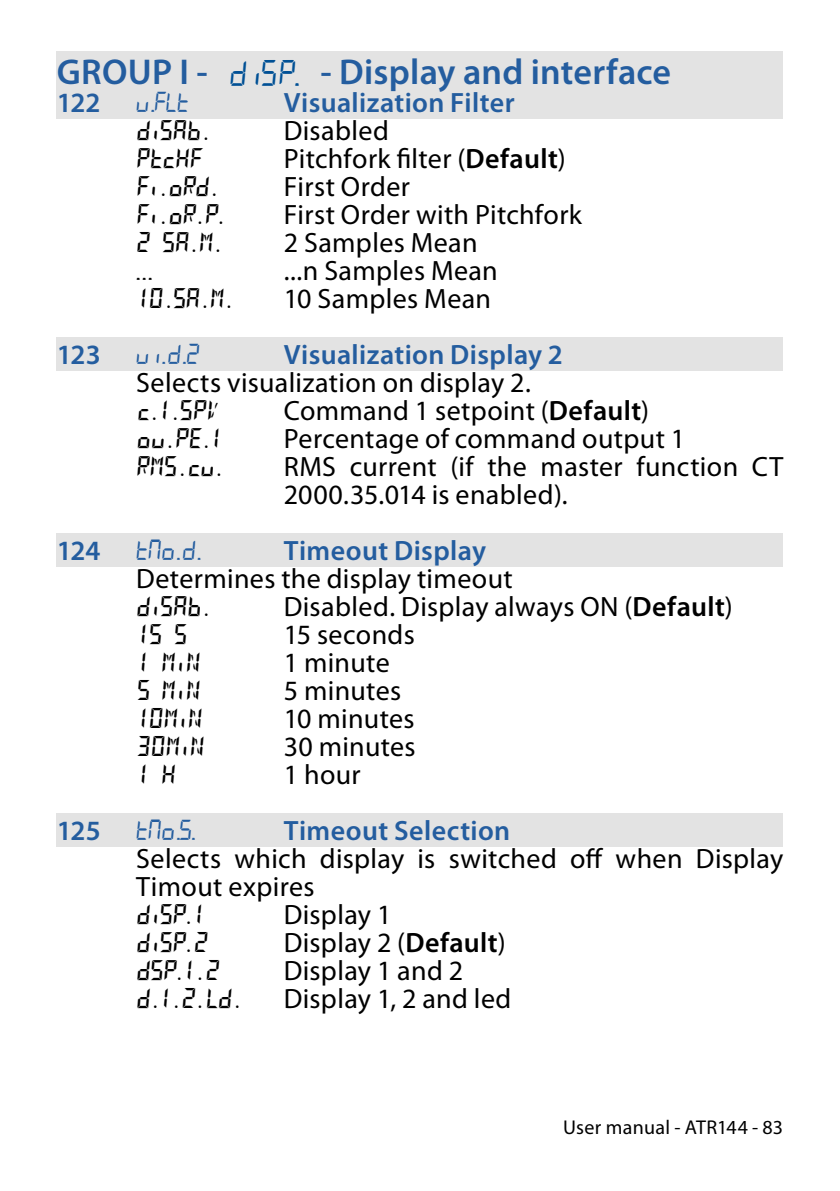
<style>
.page{position:relative;width:840px;height:1191px;background:#fff}
.page>*{position:absolute;margin:0;border:0;box-sizing:border-box;transform-origin:0 0}
.TESTO_Gruppo_parametri{font:600 36px "Myriad Pro";letter-spacing:.005em;color:#245d9f}
.TESTO_Parametri-v2{font:28px/28px "Myriad Pro";letter-spacing:.01em;color:#000}
.TESTO_Parametri-v2-2{font:28px "Pixsys 11 Segs";letter-spacing:-.09em;color:#000}
.TESTO-Spiega{font:28px/28px "Myriad Pro";letter-spacing:.015em;color:#000}
.TESTO_FilettoSopra_PARAMETRI-v2{font:600 28px "Myriad Pro";letter-spacing:.015em;color:#245d9f}
.TESTO_FilettoSopra_PARAMETRI-v2-2{font:28px "Pix 7 Segs";letter-spacing:-.08em;color:#245d9f;scale:.95 1}
.TESTO_Parametri-v2-3{font:28px "Pix 7 Segs";color:#000}
.t1{font:20px "Myriad Pro";letter-spacing:.015em;color:#000}
.s1{font-family:"Pix 7 Segs";font-weight:400;color:#005095}
.s2{font-weight:600}
</style>
<div class="page">
<div style="left:57px;top:51px;width:725px;height:42px;background:#e3e3e3"></div>
<div style="left:57px;top:85px;width:725px;height:34px;background:#e3e3e3"></div>
<div style="left:57px;top:337px;width:725px;height:34px;background:#e3e3e3"></div>
<div style="left:57px;top:533px;width:725px;height:34px;background:#e3e3e3"></div>
<div style="left:57px;top:813px;width:725px;height:34px;background:#e3e3e3"></div>
<p class="TESTO_Gruppo_parametri" style="left:57px;top:52px;width:615px">GROUP I - <span class="s1">disp.</span> - Display and interface</p>
<p class="TESTO_FilettoSopra_PARAMETRI-v2" style="left:57px;top:87px;width:45px">122</p>
<p class="TESTO_FilettoSopra_PARAMETRI-v2-2" style="left:136px;top:86px;width:59px">v.FLt</p>
<p class="TESTO_FilettoSopra_PARAMETRI-v2" style="left:283px;top:87px;width:232px">Visualization Filter</p>
<p class="TESTO_Parametri-v2-2" style="left:136px;top:114px;width:79px">DISAB.</p>
<p class="TESTO_Parametri-v2" style="left:283px;top:117px;width:107px">Disabled</p>
<p class="TESTO_Parametri-v2-2" style="left:136px;top:142px;width:70px">PTCHF</p>
<p class="TESTO_Parametri-v2" style="left:283px;top:145px;width:283px">Pitchfork filter (<span class="s2">Default</span>)</p>
<p class="TESTO_Parametri-v2-2" style="left:136px;top:170px;width:87px">FI.ORD.</p>
<p class="TESTO_Parametri-v2" style="left:283px;top:173px;width:128px">First Order</p>
<p class="TESTO_Parametri-v2-2" style="left:136px;top:198px;width:94px">FI.OR.P.</p>
<p class="TESTO_Parametri-v2" style="left:283px;top:201px;width:299px">First Order with Pitchfork</p>
<p class="TESTO_Parametri-v2-2" style="left:136px;top:226px;width:91px">2 SA.M.</p>
<p class="TESTO_Parametri-v2" style="left:283px;top:229px;width:195px">2 Samples Mean</p>
<p class="TESTO_Parametri-v2-3" style="left:136px;top:254px;width:19px">...</p>
<p class="TESTO_Parametri-v2" style="left:283px;top:257px;width:215px">...n Samples Mean</p>
<p class="TESTO_Parametri-v2-2" style="left:136px;top:282px;width:102px">10.SA.M.</p>
<p class="TESTO_Parametri-v2" style="left:283px;top:285px;width:209px">10 Samples Mean</p>
<p class="TESTO_FilettoSopra_PARAMETRI-v2" style="left:57px;top:339px;width:45px">123</p>
<p class="TESTO_FilettoSopra_PARAMETRI-v2-2" style="left:136px;top:338px;width:69px">vi.d.2</p>
<p class="TESTO_FilettoSopra_PARAMETRI-v2" style="left:283px;top:339px;width:280px">Visualization Display 2</p>
<p class="TESTO-Spiega" style="left:136px;top:369px;width:396px">Selects visualization on display 2.</p>
<p class="TESTO_Parametri-v2-2" style="left:136px;top:394px;width:86px">C.1.SPV</p>
<p class="TESTO_Parametri-v2" style="left:283px;top:397px;width:367px">Command 1 setpoint (<span class="s2">Default</span>)</p>
<p class="TESTO_Parametri-v2-2" style="left:136px;top:422px;width:90px">OU.PE.1</p>
<p class="TESTO_Parametri-v2" style="left:283px;top:425px;width:403px">Percentage of command output 1</p>
<p class="TESTO_Parametri-v2-2" style="left:136px;top:450px;width:92px">RMS.CU.</p>
<p class="TESTO_Parametri-v2" style="left:283px;top:453px;width:500px">RMS current (if the master function CT<br>2000.35.014 is enabled).</p>
<p class="TESTO_FilettoSopra_PARAMETRI-v2" style="left:57px;top:535px;width:45px">124</p>
<p class="TESTO_FilettoSopra_PARAMETRI-v2-2" style="left:136px;top:534px;width:71px">tMo.d.</p>
<p class="TESTO_FilettoSopra_PARAMETRI-v2" style="left:283px;top:535px;width:204px">Timeout Display</p>
<p class="TESTO-Spiega" style="left:136px;top:565px;width:378px">Determines the display timeout</p>
<p class="TESTO_Parametri-v2-2" style="left:136px;top:590px;width:79px">DISAB.</p>
<p class="TESTO_Parametri-v2" style="left:283px;top:593px;width:450px">Disabled. Display always ON (<span class="s2">Default</span>)</p>
<p class="TESTO_Parametri-v2-2" style="left:136px;top:618px;width:53px">1S S</p>
<p class="TESTO_Parametri-v2" style="left:283px;top:621px;width:132px">15 seconds</p>
<p class="TESTO_Parametri-v2-2" style="left:136px;top:646px;width:66px">1 MIN</p>
<p class="TESTO_Parametri-v2" style="left:283px;top:649px;width:107px">1 minute</p>
<p class="TESTO_Parametri-v2-2" style="left:136px;top:674px;width:66px">5 MIN</p>
<p class="TESTO_Parametri-v2" style="left:283px;top:677px;width:119px">5 minutes</p>
<p class="TESTO_Parametri-v2-2" style="left:136px;top:702px;width:68px">10MIN</p>
<p class="TESTO_Parametri-v2" style="left:283px;top:705px;width:132px">10 minutes</p>
<p class="TESTO_Parametri-v2-2" style="left:136px;top:730px;width:70px">30MIN</p>
<p class="TESTO_Parametri-v2" style="left:283px;top:733px;width:133px">30 minutes</p>
<p class="TESTO_Parametri-v2-2" style="left:136px;top:758px;width:42px">1 H</p>
<p class="TESTO_Parametri-v2" style="left:283px;top:761px;width:78px">1 hour</p>
<p class="TESTO_FilettoSopra_PARAMETRI-v2" style="left:57px;top:815px;width:45px">125</p>
<p class="TESTO_FilettoSopra_PARAMETRI-v2-2" style="left:136px;top:814px;width:65px">tMo.S.</p>
<p class="TESTO_FilettoSopra_PARAMETRI-v2" style="left:283px;top:815px;width:228px">Timeout Selection</p>
<p class="TESTO-Spiega" style="left:136px;top:845px;width:648px">Selects which display is switched off when Display<br>Timout expires</p>
<p class="TESTO_Parametri-v2-2" style="left:136px;top:898px;width:72px">DISP.1</p>
<p class="TESTO_Parametri-v2" style="left:283px;top:901px;width:109px">Display 1</p>
<p class="TESTO_Parametri-v2-2" style="left:136px;top:926px;width:74px">DISP.2</p>
<p class="TESTO_Parametri-v2" style="left:283px;top:929px;width:223px">Display 2 (<span class="s2">Default</span>)</p>
<p class="TESTO_Parametri-v2-2" style="left:136px;top:954px;width:86px">DSP.1.2</p>
<p class="TESTO_Parametri-v2" style="left:283px;top:957px;width:181px">Display 1 and 2</p>
<p class="TESTO_Parametri-v2-2" style="left:136px;top:982px;width:110px">D.1.2.LD.</p>
<p class="TESTO_Parametri-v2" style="left:283px;top:985px;width:229px">Display 1, 2 and led</p>
<p class="t1" style="left:562px;top:1116px;width:221px">User manual - ATR144 - 83</p>
</div>
